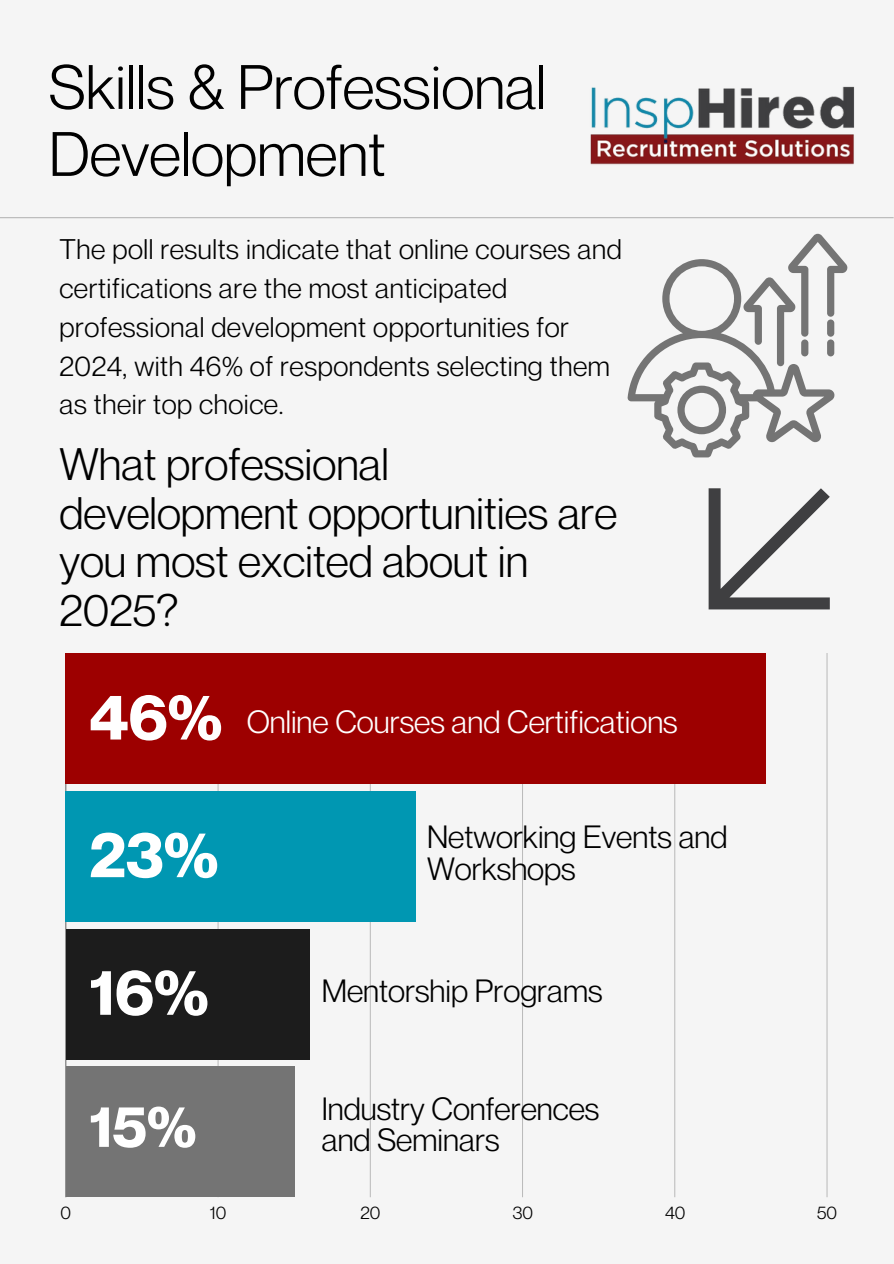
<style>
.page{position:relative;width:894px;height:1264px;background:#fff}
.page>*{position:absolute;margin:0;border:0;box-sizing:border-box;transform-origin:0 0}
.t1{font:700 63px "Neue Montreal";color:#fff}
.t2{font:61.2px/66.9px "Neue Montreal";color:#000}
.t3{font:700 57px "Neue Montreal";color:#fff}
.t4{font:44.55px/48.8px "Neue Montreal";color:#000}
.t5{font:31.5px/31.5px "Neue Montreal";color:#000}
.t6{font:31.5px "Neue Montreal";color:#fff}
.t7{font:27.75px/38.7px "Neue Montreal";letter-spacing:.02em;color:#000}
.t8{font:17.7px "Neue Montreal";color:#000}
</style>
<div class="page">
<div style="left:0;top:0;width:893px;height:1263px;background:#f5f5f5"></div>
<hr style="left:0;top:217px;width:893px;height:1px;background:#b7b7b7">
<hr style="left:65px;top:653px;width:1px;height:544px;background:#000;opacity:.6">
<hr style="left:217px;top:653px;width:1px;height:544px;background:#000;opacity:.25">
<hr style="left:370px;top:653px;width:1px;height:544px;background:#c4c4c4">
<hr style="left:522px;top:653px;width:1px;height:544px;background:#bbb">
<hr style="left:674px;top:653px;width:1px;height:544px;background:#c9c9c9">
<hr style="left:826px;top:653px;width:1px;height:544px;background:#d8d8d8">
<div style="left:66px;top:653px;width:699px;height:131px;background:#9d0000"></div>
<div style="left:66px;top:790px;width:350px;height:131px;background:#0097b2"></div>
<div style="left:66px;top:928px;width:243px;height:131px;background:#1c1c1c"></div>
<div style="left:66px;top:1066px;width:228px;height:131px;background:#747474"></div>
<svg style="left:708px;top:488px;width:121px;height:121px"></svg>
<img style="left:590px;top:86px;width:265px;height:79px">
<svg style="left:627px;top:234px;width:220px;height:223px"></svg>
<h4 class="t2" style="left:49px;top:53px;width:499px">Skills &amp; Professional<br>Development</h4>
<p class="t7" style="left:59px;top:230px;width:563px">The poll results indicate that online courses and certifications are the most anticipated professional development opportunities for 2024, with 46% of respondents selecting them as their top choice.</p>
<h1 class="t4" style="left:59px;top:439px;width:559px">What professional development opportunities are you most excited about in<br>2025?</h1>
<h1 class="t1" style="left:89px;top:678px;width:134px">46%</h1>
<p class="t6" style="left:246px;top:702px;width:432px">Online Courses and Certifications</p>
<h4 class="t1" style="left:89px;top:816px;width:130px">23%</h4>
<h1 class="t1" style="left:89px;top:953px;width:121px">16%</h1>
<h4 class="t3" style="left:89px;top:1091px;width:108px">15%</h4>
<h3 class="t5" style="left:427px;top:821px;width:302px">Networking Events and<br>Workshops</h3>
<p class="t5" style="left:321px;top:974px;width:282px">Mentorship Programs</p>
<p class="t5" style="left:321px;top:1092px;width:279px">Industry Conferences and Seminars</p>
<p class="t8" style="left:61px;top:1201px;width:12px">0</p>
<p class="t8" style="left:210px;top:1201px;width:18px">10</p>
<p class="t8" style="left:360px;top:1201px;width:21px">20</p>
<p class="t8" style="left:512px;top:1201px;width:22px">30</p>
<p class="t8" style="left:664px;top:1201px;width:22px">40</p>
<p class="t8" style="left:816px;top:1201px;width:21px">50</p>
</div>
